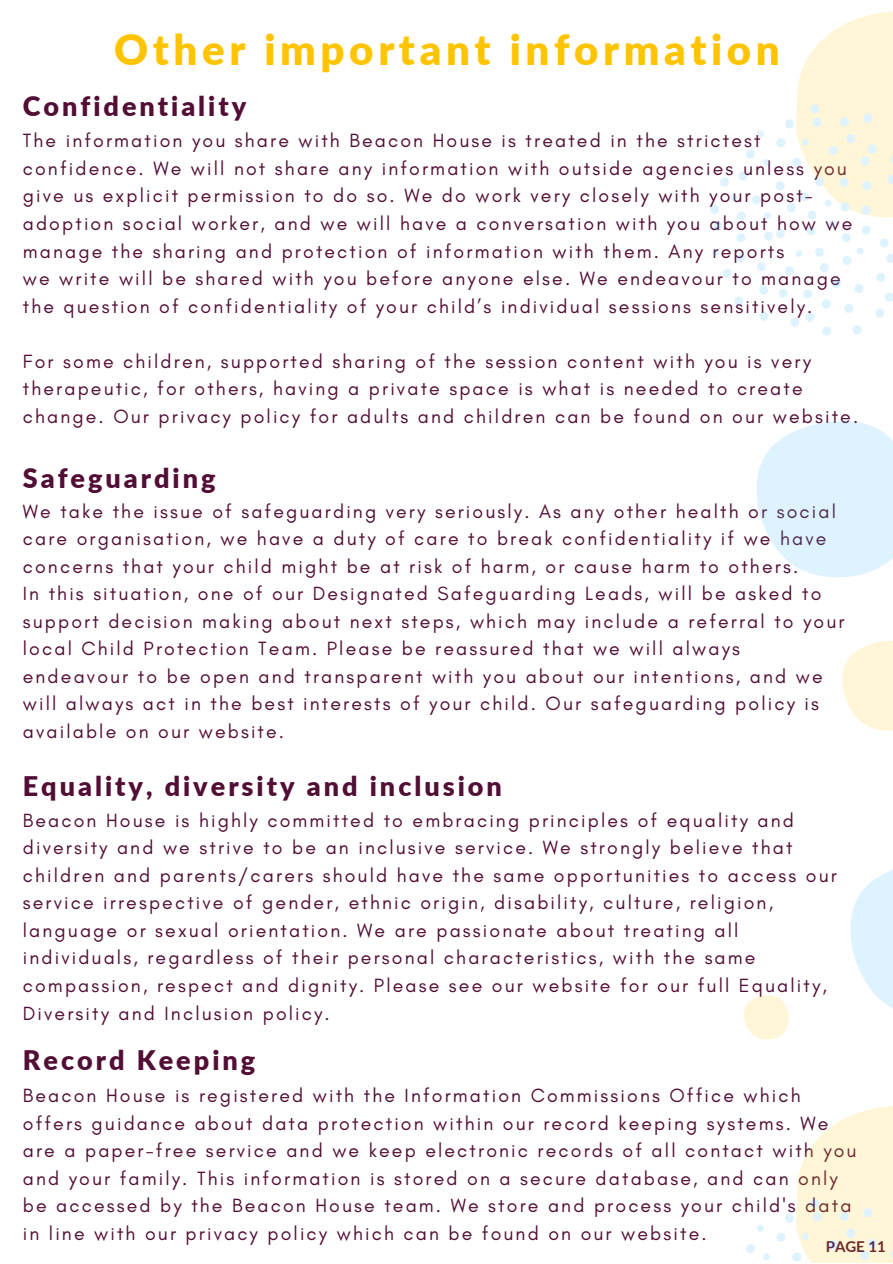
<style>
.page{position:relative;width:893px;height:1264px;background:#fff}
.page>*{position:absolute;margin:0;border:0;box-sizing:border-box;transform-origin:0 0}
.t1{font:900 42px "Lato";letter-spacing:.11em;color:#ffc400}
.t2{font:900 27px "Lato";letter-spacing:.11em;color:#520e35}
.t3{font:19.5px/27.6px "Glacial Indifference";letter-spacing:.11em;color:#520e35}
.t4{font:700 15px "Lato";color:#520e35}
</style>
<div class="page">
<svg style="left:710px;top:11px;width:182px;height:325px"></svg>
<svg style="left:842px;top:640px;width:50px;height:91px"></svg>
<svg style="left:744px;top:995px;width:45px;height:45px"></svg>
<svg style="left:746px;top:1106px;width:146px;height:156px"></svg>
<svg style="left:756px;top:421px;width:136px;height:157px"></svg>
<svg style="left:850px;top:870px;width:42px;height:138px"></svg>
<h1 class="t1" style="left:114px;top:24px;width:667px">Other important information</h1>
<h2 class="t2" style="left:23px;top:90px;width:225px">Confidentiality</h2>
<p class="t3" style="left:23px;top:127px;width:831px">The information you share with Beacon House is treated in the strictest confidence. We will not share any information with outside agencies unless you give us explicit permission to do so. We do work very closely with your post&shy;adoption social worker, and we will have a conversation with you about how we manage the sharing and protection of information with them. Any reports<br>we write will be shared with you before anyone else. We endeavour to manage the question of confidentiality of your child’s individual sessions sensitively.</p>
<p class="t3" style="left:23px;top:347px;width:836px">For some children, supported sharing of the session content with you is very therapeutic, for others, having a private space is what is needed to create change. Our privacy policy for adults and children can be found on our website.</p>
<h2 class="t2" style="left:23px;top:461px;width:194px">Safeguarding</h2>
<p class="t3" style="left:23px;top:497px;width:823px">We take the issue of safeguarding very seriously. As any other health or social care organisation, we have a duty of care to break confidentiality if we have concerns that your child might be at risk of harm, or cause harm to others.<br>In this situation, one of our Designated Safeguarding Leads, will be asked to support decision making about next steps, which may include a referral to your local Child Protection Team. Please be reassured that we will always endeavour to be open and transparent with you about our intentions, and we will always act in the best interests of your child. Our safeguarding policy is available on our website.</p>
<h2 class="t2" style="left:23px;top:769px;width:480px">Equality, diversity and inclusion</h2>
<p class="t3" style="left:23px;top:806px;width:815px">Beacon House is highly committed to embracing principles of equality and diversity and we strive to be an inclusive service. We strongly believe that children and parents/carers should have the same opportunities to access our service irrespective of gender, ethnic origin, disability, culture, religion, language or sexual orientation. We are passionate about treating all individuals, regardless of their personal characteristics, with the same compassion, respect and dignity. Please see our website for our full Equality, Diversity and Inclusion policy.</p>
<h2 class="t2" style="left:23px;top:1043px;width:234px">Record Keeping</h2>
<p class="t3" style="left:23px;top:1081px;width:835px">Beacon House is registered with the Information Commissions Office which offers guidance about data protection within our record keeping systems. We are a paper-free service and we keep electronic records of all contact with you and your family. This information is stored on a secure database, and can only be accessed by the Beacon House team. We store and process your child's data in line with our privacy policy which can be found on our website.</p>
<p class="t4" style="left:825px;top:1236px;width:62px">PAGE 11</p>
</div>
